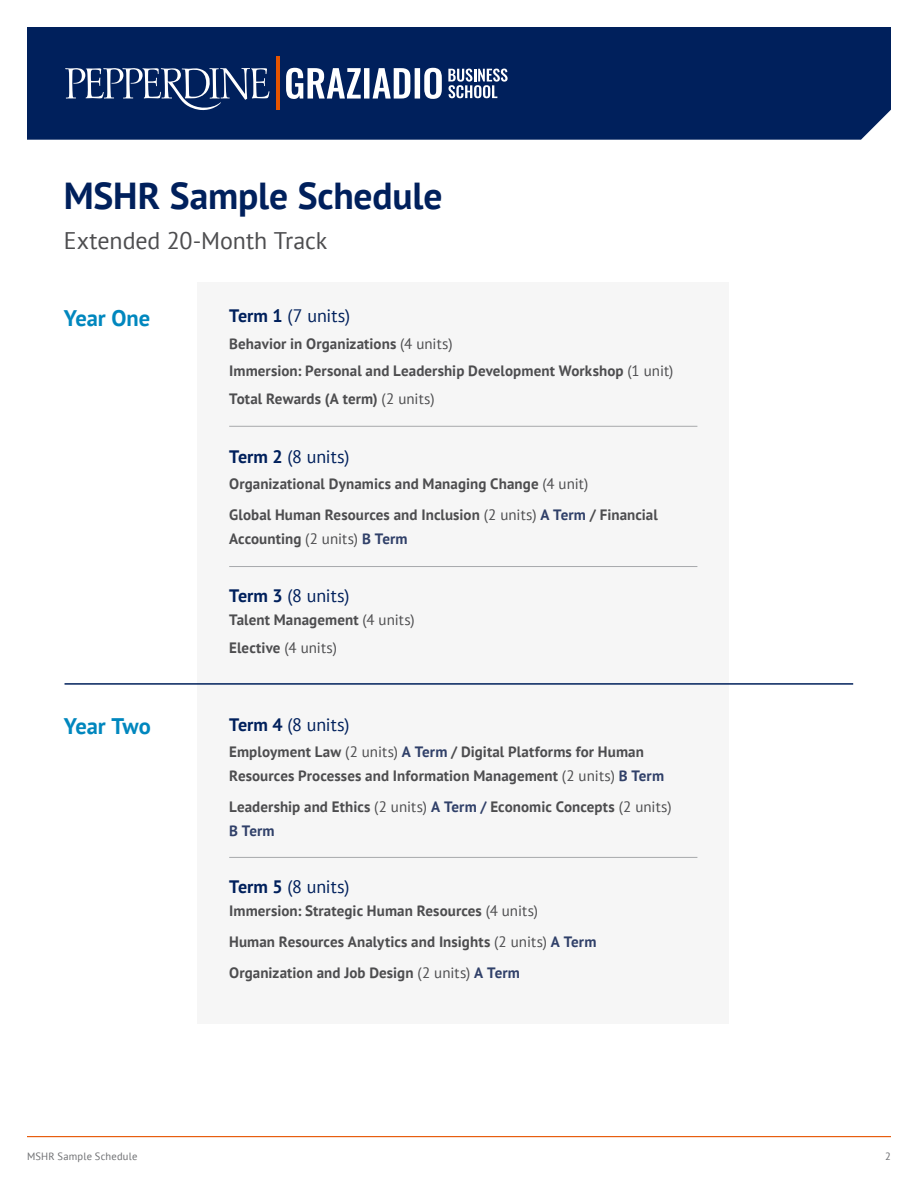
<style>
.page{position:relative;width:918px;height:1188px;background:#fff}
.page>*{position:absolute;margin:0;border:0;box-sizing:border-box;transform-origin:0 0}
.t1{font:700 37.5px "PT Sans";letter-spacing:-.005em;color:#00205c}
.t2{font:24px "PT Sans";letter-spacing:-.005em;color:#4d4d4f}
.t3{font:700 22.5px "PT Sans";letter-spacing:-.005em;color:#0087be}
.t4{font:18px "PT Sans";letter-spacing:-.005em;color:#00205c}
.t5{font:700 15px/27.8px "PT Sans";letter-spacing:.005em;color:#4d4d4f}
.t6{font:10.5px "PT Sans";letter-spacing:.02em;color:#6d6e71}
.s1{font-weight:700}
.s2{font-weight:400}
.s3{color:#304069}
</style>
<div class="page">
<hr style="left:27px;top:1136px;width:864px;height:1px;background:#e65400">
<div style="left:27px;top:27px;width:864px;height:113px;background:#00205c"></div>
<svg style="left:286px;top:68px;width:156px;height:31px"></svg>
<svg style="left:448px;top:69px;width:60px;height:29px"></svg>
<hr style="left:276px;top:57px;width:3px;height:53px;background:#e45400">
<svg style="left:65px;top:68px;width:204px;height:42px;background:#395280"></svg>
<div style="left:198px;top:282px;width:531px;height:667px;background:#f6f6f6"></div>
<div style="left:198px;top:309px;width:531px;height:715px;background:#f6f6f6"></div>
<hr style="left:229px;top:426px;width:468px;height:1px;background:#a7a9ac">
<hr style="left:229px;top:566px;width:468px;height:1px;background:#a7a9ac">
<hr style="left:229px;top:857px;width:468px;height:1px;background:#a7a9ac">
<hr style="left:65px;top:683px;width:788px;height:2px;background:#00205c">
<h1 class="t1" style="left:64px;top:171px;width:380px">MSHR Sample Schedule</h1>
<h2 class="t2" style="left:64px;top:225px;width:265px">Extended 20-Month Track</h2>
<h3 class="t3" style="left:64px;top:303px;width:88px">Year One</h3>
<h3 class="t3" style="left:64px;top:712px;width:89px">Year Two</h3>
<p class="t4" style="left:229px;top:305px;width:122px"><span class="s1">Term 1</span> (7 units)</p>
<p class="t5" style="left:229px;top:329px;width:446px">Behavior in Organizations <span class="s2">(4 units)<br></span>Immersion: Personal and Leadership Development Workshop <span class="s2">(1 unit)<br></span>Total Rewards (A term) <span class="s2">(2 units)</span></p>
<p class="t4" style="left:229px;top:445px;width:122px"><span class="s1">Term 2</span> (8 units)</p>
<p class="t5" style="left:229px;top:468px;width:430px;line-height:30.8px">Organizational Dynamics and Managing Change <span class="s2">(4 unit)<br></span>Global Human Resources and Inclusion <span class="s2">(2 units)</span> <span class="s3">A Term</span> / Financial</p>
<p class="t5" style="left:229px;top:524px;width:180px">Accounting <span class="s2">(2 units)</span> <span class="s3">B Term</span></p>
<p class="t4" style="left:229px;top:584px;width:122px"><span class="s1">Term 3</span> (8 units)</p>
<p class="t5" style="left:229px;top:606px;width:187px">Talent Management <span class="s2">(4 units)<br></span>Elective <span class="s2">(4 units)</span></p>
<p class="t4" style="left:229px;top:713px;width:122px"><span class="s1">Term 4</span> (8 units)</p>
<p class="t5" style="left:229px;top:740px;width:436px;line-height:24px">Employment Law <span class="s2">(2 units)</span> <span class="s3">A Term</span> / Digital Platforms for Human<br>Resources Processes and Information Management <span class="s2">(2 units)</span> <span class="s3">B Term</span></p>
<p class="t5" style="left:229px;top:794px;width:444px;line-height:24px">Leadership and Ethics <span class="s2">(2 units)</span> <span class="s3">A Term /</span> Economic Concepts <span class="s2">(2 units)<br></span><span class="s3">B Term</span></p>
<p class="t4" style="left:229px;top:875px;width:122px"><span class="s1">Term 5</span> (8 units)</p>
<p class="t5" style="left:229px;top:895px;width:369px;line-height:30.8px">Immersion: Strategic Human Resources <span class="s2">(4 units)<br></span>Human Resources Analytics and Insights <span class="s2">(2 units)</span> <span class="s3">A Term<br></span>Organization and Job Design <span class="s2">(2 units)</span> <span class="s3">A Term</span></p>
<p class="t6" style="left:27px;top:1149px;width:112px">MSHR Sample Schedule</p>
<p class="t6" style="left:885px;top:1149px;width:7px">2</p>
</div>
